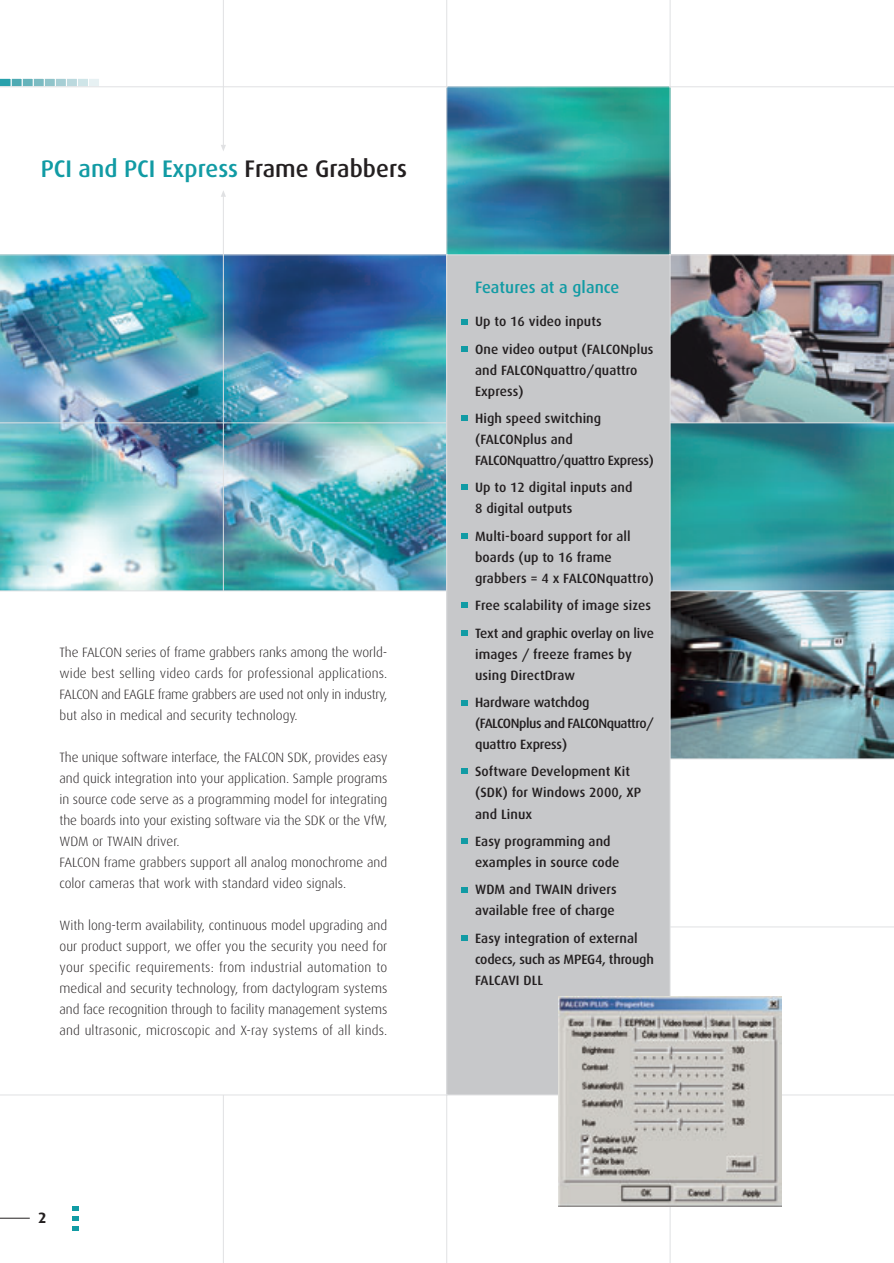
<style>
.page{position:relative;width:894px;height:1263px;background:#fff}
.page>*{position:absolute;margin:0;border:0;box-sizing:border-box;transform-origin:0 0}
.t1{font:500 24px "Dax";color:#119ba4}
.t2{font:500 16.5px "Dax";letter-spacing:.005em;color:#119ba4}
.t3{font:700 15px "Dax";color:#231f20}
.t4{font:300 13.5px/21px "Dax";letter-spacing:-.005em;color:#231f20;text-align:justify}
.t5{font:500 13.5px/21px "Dax";letter-spacing:.005em;color:#231f20}
.t6{font:500 13.5px/21px "Dax";letter-spacing:-.02em;color:#231f20}
.t7{font:500 13.5px/21px "Dax";letter-spacing:-.03em;color:#231f20}
.t8{font:500 13.5px/27.5px "Dax";letter-spacing:-.015em;color:#231f20}
.s1{color:#231f20}
</style>
<div class="page">
<img style="left:670px;top:591px;width:223px;height:167px">
<svg style="left:670px;top:423px;width:223px;height:167px;background:#2e9499"></svg>
<img style="left:670px;top:255px;width:223px;height:167px">
<img style="left:0;top:255px;width:446px;height:335px">
<svg style="left:72px;top:1206px;width:7px;height:24px"></svg>
<hr style="left:640px;top:758px;width:253px;height:1px;background:#e0e1e3">
<hr style="left:640px;top:926px;width:253px;height:1px;background:#e0e1e3">
<hr style="left:0;top:422px;width:893px;height:1px;background:#e0e1e3">
<hr style="left:0;top:590px;width:893px;height:1px;background:#e0e1e3">
<hr style="left:0;top:1217px;width:30px;height:1px;background:#231f20">
<hr style="left:223px;top:196px;width:1px;height:395px;background:#e0e1e3">
<svg style="left:221px;top:191px;width:5px;height:6px"></svg>
<div style="left:88px;top:78px;width:12px;height:9px;background:#e7f1f3;border:1px solid #fff"></div>
<div style="left:77px;top:78px;width:12px;height:9px;background:#cfe5e8;border:1px solid #fff"></div>
<div style="left:66px;top:78px;width:12px;height:9px;background:#bbd9de;border:1px solid #fff"></div>
<div style="left:55px;top:78px;width:12px;height:9px;background:#a6ced4;border:1px solid #fff"></div>
<div style="left:44px;top:78px;width:12px;height:9px;background:#90c4ca;border:1px solid #fff"></div>
<div style="left:33px;top:78px;width:12px;height:9px;background:#7bbbc2;border:1px solid #fff"></div>
<div style="left:22px;top:78px;width:12px;height:9px;background:#65b3bb;border:1px solid #fff"></div>
<div style="left:11px;top:78px;width:11px;height:9px;background:#4eaab3;border:1px solid #fff"></div>
<svg style="left:0;top:78px;width:11px;height:8px"></svg>
<div style="left:446px;top:255px;width:224px;height:839px;background:#c7c8ca"></div>
<hr style="left:223px;top:1094px;width:1px;height:168px;background:#e0e1e3">
<hr style="left:223px;top:0;width:1px;height:145px;background:#e0e1e3">
<svg style="left:221px;top:145px;width:5px;height:6px"></svg>
<img style="left:447px;top:87px;width:222px;height:167px">
<hr style="left:669px;top:0;width:1px;height:1262px;background:#e0e1e3">
<hr style="left:446px;top:0;width:1px;height:1262px;background:#e0e1e3">
<hr style="left:0;top:86px;width:893px;height:1px;background:#e0e1e3">
<hr style="left:0;top:254px;width:893px;height:1px;background:#e0e1e3">
<hr style="left:0;top:1094px;width:893px;height:1px;background:#e0e1e3">
<svg style="left:461px;top:319px;width:7px;height:5px"></svg>
<svg style="left:461px;top:346px;width:7px;height:5px"></svg>
<svg style="left:461px;top:415px;width:7px;height:5px"></svg>
<svg style="left:461px;top:484px;width:7px;height:5px"></svg>
<svg style="left:461px;top:533px;width:7px;height:5px"></svg>
<svg style="left:461px;top:603px;width:7px;height:5px"></svg>
<svg style="left:461px;top:630px;width:7px;height:5px"></svg>
<svg style="left:461px;top:700px;width:7px;height:5px"></svg>
<svg style="left:461px;top:769px;width:7px;height:5px"></svg>
<svg style="left:461px;top:887px;width:7px;height:5px"></svg>
<img style="left:559px;top:996px;width:222px;height:210px">
<svg style="left:461px;top:838px;width:7px;height:5px"></svg>
<svg style="left:461px;top:935px;width:7px;height:5px"></svg>
<h1 class="t1" style="left:41px;top:159px;width:368px">PCI and PCI Express <span class="s1">Frame Grabbers</span></h1>
<p class="t4" style="left:60px;top:642px;width:329px">The FALCON series of frame grabbers ranks among the world&shy;wide best selling video cards for professional applications.<br>FALCON and EAGLE frame grabbers are used not only in industry, but also in medical and security technology.</p>
<p class="t4" style="left:60px;top:747px;width:329px;text-align:left">The unique software interface, the FALCON SDK, provides easy and quick integration into your application. Sample programs in source code serve as a programming model for integrating the boards into your existing software via the SDK or the VfW, WDM or TWAIN driver.<br>FALCON frame grabbers support all analog monochrome and color cameras that work with standard video signals.</p>
<p class="t4" style="left:60px;top:915px;width:329px">With long-term availability, continuous model upgrading and our product support, we offer you the security you need for your specific requirements: from industrial automation to medical and security technology, from dactylogram systems and face recognition through to facility management systems and ultrasonic, microscopic and X-ray systems of all kinds.</p>
<p class="t2" style="left:475px;top:280px;width:146px">Features at a glance</p>
<p class="t5" style="left:475px;top:309px;width:180px;line-height:27.5px">Up to 16 video inputs<br>One video output (FALCONplus</p>
<p class="t5" style="left:475px;top:360px;width:164px">and FALCONquattro/quattro<br>Express)</p>
<p class="t6" style="left:475px;top:409px;width:180px">High speed switching (FALCONplus and<br>FALCONquattro/quattro Express)</p>
<p class="t5" style="left:475px;top:478px;width:159px">Up to 12 digital inputs and<br>8 digital outputs</p>
<p class="t5" style="left:475px;top:526px;width:180px">Multi-board support for all boards (up to 16 frame grabbers = 4 x FALCONquattro)</p>
<p class="t8" style="left:475px;top:592px;width:180px">Free scalability of image sizes<br>Text and graphic overlay on live</p>
<p class="t5" style="left:475px;top:644px;width:158px">images / freeze frames by using DirectDraw</p>
<p class="t7" style="left:475px;top:692px;width:180px">Hardware watchdog (FALCONplus and FALCONquattro/ quattro Express)</p>
<p class="t5" style="left:475px;top:762px;width:167px">Software Development Kit (SDK) for Windows 2000, XP and Linux</p>
<p class="t5" style="left:475px;top:831px;width:146px">Easy programming and examples in source code</p>
<p class="t5" style="left:475px;top:880px;width:143px">WDM and TWAIN drivers available free of charge</p>
<p class="t5" style="left:475px;top:928px;width:180px">Easy integration of external codecs, such as MPEG4, through<br>FALCAVI DLL</p>
<p class="t3" style="left:38px;top:1211px;width:10px">2</p>
</div>
